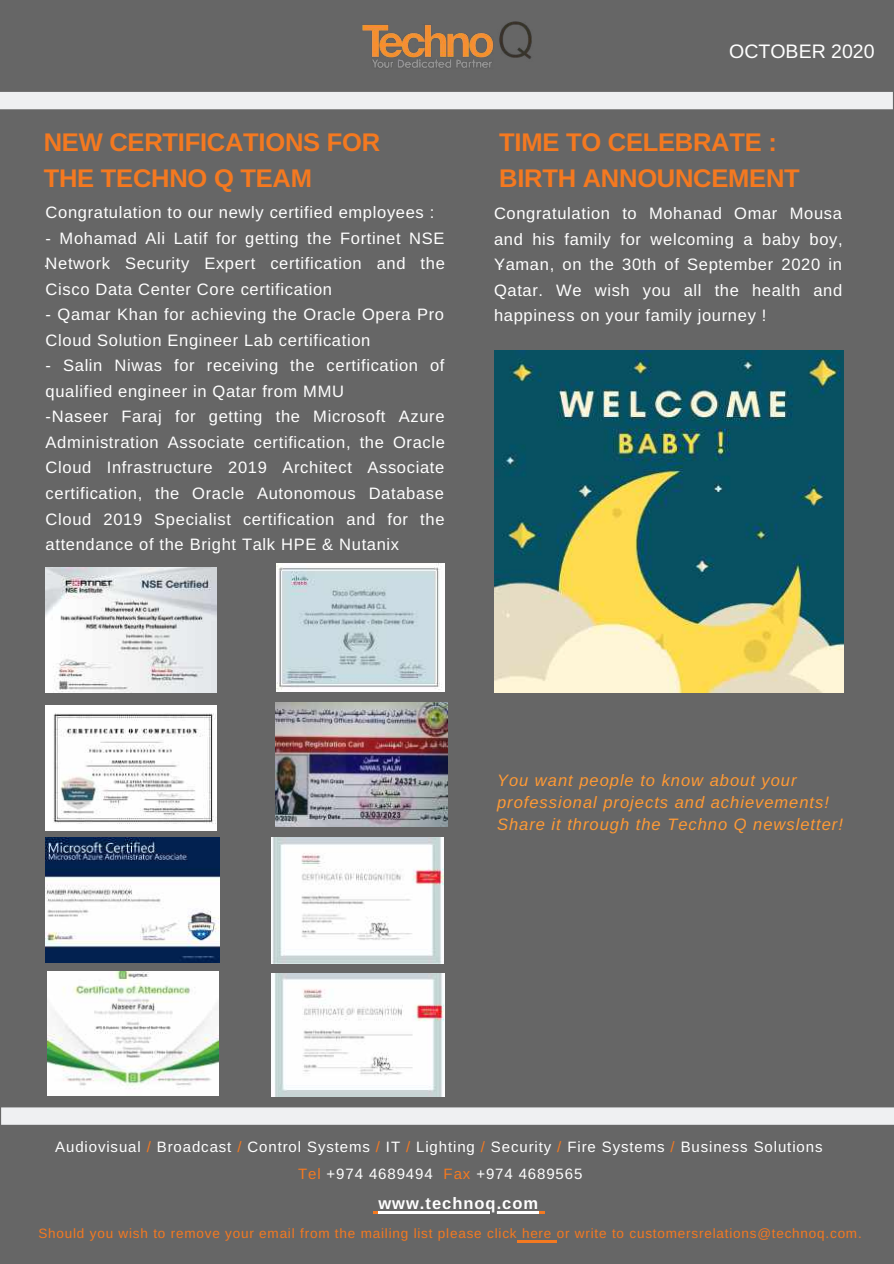
<style>
.page{position:relative;width:894px;height:1264px;background:#fff}
.page>*{position:absolute;margin:0;border:0;box-sizing:border-box;transform-origin:0 0}
.t1{font:700 25.5px/35.5px "Arimo";letter-spacing:-.01em;color:#f47920}
.t2{font:19.5px "Arimo";color:#fff}
.t3{font:16.5px/25.5px "Arimo";letter-spacing:.04em;color:#fff;text-align:justify}
.t4{font:italic 16.5px/21.9px "Arimo";letter-spacing:.06em;color:#ff9a35}
.t5{font:700 16.5px "Arimo";letter-spacing:.06em;color:#fff}
.t6{font:15.9px "Arimo";color:#fff}
.t7{font:15px/27.3px "Arimo";letter-spacing:.06em;color:#fff;text-align:center}
.t8{font:13.5px "Arimo";letter-spacing:.06em;color:#f47920}
.s1{color:#f47920}
</style>
<div class="page">
<div style="left:0;top:0;width:893px;height:1263px;background:#666"></div>
<div style="left:1px;top:1107px;width:892px;height:17px;background:#eff0f2"></div>
<div style="left:0;top:92px;width:892px;height:17px;background:#eff0f2"></div>
<img style="left:362px;top:21px;width:170px;height:47px">
<img style="left:271px;top:973px;width:173px;height:123px">
<img style="left:271px;top:838px;width:172px;height:125px">
<img style="left:46px;top:838px;width:173px;height:124px">
<img style="left:46px;top:567px;width:171px;height:125px">
<img style="left:47px;top:971px;width:172px;height:124px">
<img style="left:276px;top:564px;width:168px;height:127px">
<img style="left:46px;top:705px;width:171px;height:125px">
<img style="left:275px;top:702px;width:172px;height:124px">
<img style="left:494px;top:351px;width:349px;height:341px">
<hr style="left:378px;top:1211px;width:161px;height:2px;background:#fff">
<hr style="left:517px;top:1240px;width:39px;height:2px;background:#f47920">
<h1 class="t1" style="left:44px;top:125px;width:338px">NEW CERTIFICATIONS FOR<br>THE TECHNO Q TEAM</h1>
<p class="t3" style="left:46px;top:199px;width:390px">Congratulation to our newly certified employees :</p>
<p class="t3" style="left:46px;top:225px;width:400px">- Mohamad Ali Latif for getting the Fortinet NSE Network Security Expert certification and the Cisco Data Center Core certification</p>
<p class="t3" style="left:46px;top:302px;width:400px">- Qamar Khan for achieving the Oracle Opera Pro<br>Cloud Solution Engineer Lab certification</p>
<p class="t3" style="left:46px;top:353px;width:401px;text-align:left">- Salin Niwas for receiving the certification of qualified engineer in Qatar from MMU<br>-Naseer Faraj for getting the Microsoft Azure Administration Associate certification, the Oracle Cloud Infrastructure 2019 Architect Associate certification, the Oracle Autonomous Database Cloud 2019 Specialist certification and for the attendance of the Bright Talk HPE &amp; Nutanix</p>
<p class="t6" style="left:44px;top:253px;width:6px">.</p>
<p class="t2" style="left:729px;top:40px;width:147px">OCTOBER 2020</p>
<h1 class="t1" style="left:499px;top:125px;width:302px">TIME TO CELEBRATE :<br>BIRTH ANNOUNCEMENT</h1>
<p class="t3" style="left:494px;top:201px;width:350px">Congratulation to Mohanad Omar Mousa and his family for welcoming a baby boy, Yaman, on the 30th of September 2020 in Qatar. We wish you all the health and happiness on your family journey !</p>
<p class="t6" style="left:499px;top:252px;width:6px">.</p>
<p class="t4" style="left:497px;top:769px;width:347px">You want people to know about your professional projects and achievements!<br>Share it through the Techno Q newsletter!</p>
<p class="t7" style="left:55px;top:1133px;width:768px">Audiovisual <span class="s1">/</span> Broadcast <span class="s1">/</span> Control Systems <span class="s1">/</span> IT <span class="s1">/</span> Lighting <span class="s1">/</span> Security <span class="s1">/</span> Fire Systems <span class="s1">/</span> Business Solutions<br><span class="s1">Tel</span> +974 4689494 <span class="s1">Fax</span> +974 4689565</p>
<p class="t5" style="left:378px;top:1193px;width:161px">www.technoq.com</p>
<p class="t8" style="left:38px;top:1225px;width:824px">Should you wish to remove your email from the mailing list please click here or write to customersrelations@technoq.com.</p>
</div>
